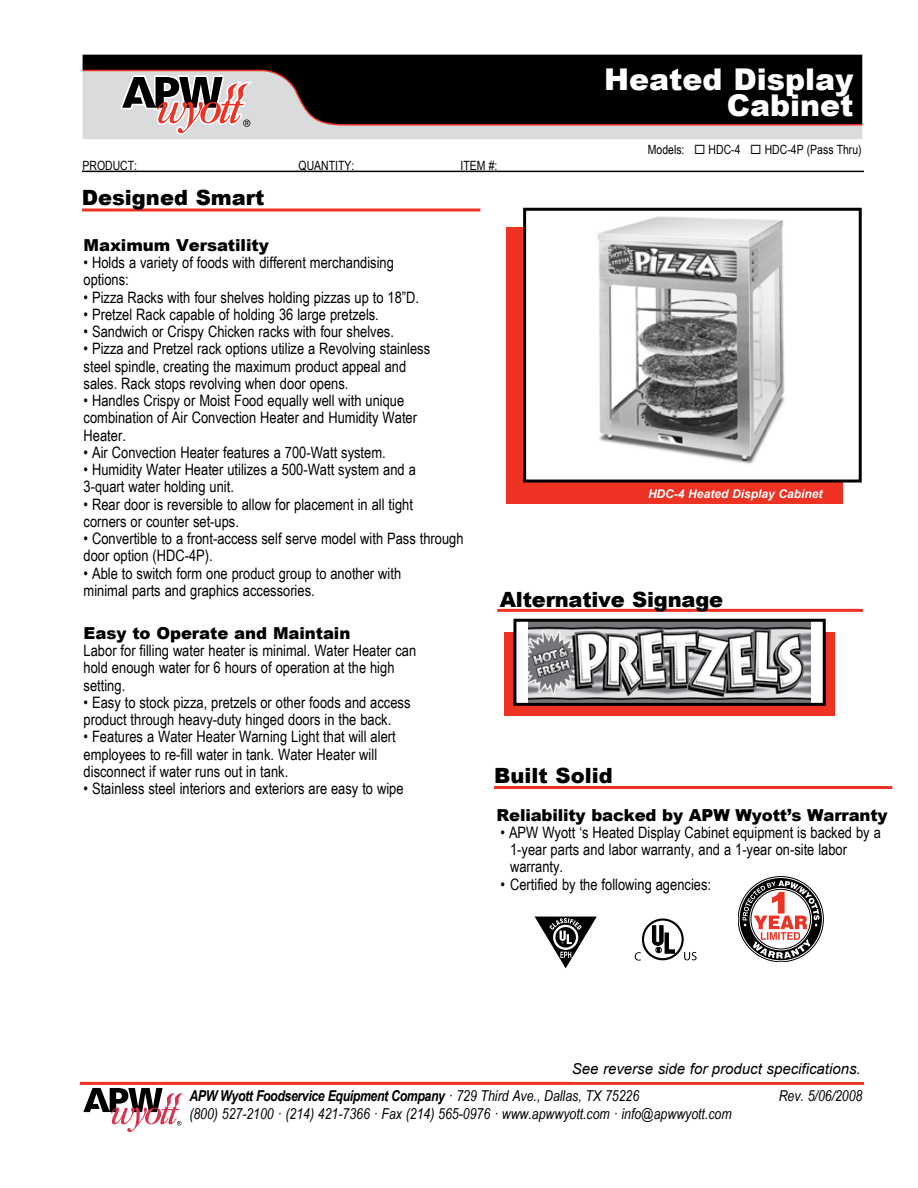
<style>
.page{position:relative;width:918px;height:1188px;background:#fff}
.page>*{position:absolute;margin:0;border:0;box-sizing:border-box;transform-origin:0 0}
.t1{font:900 30px/25.5px "Arial";color:#fff;text-align:right}
.t2{font:900 21px "Arial";color:#000}
.t3{font:900 16.5px "Arial";letter-spacing:-.005em;color:#000}
.t4{font:15.75px/17.2px "Arial Narrow";color:#000}
.t5{font:italic 15px/18px "Arial Narrow";color:#000}
.t6{font:italic 15px "Arial";color:#000}
.t7{font:12.75px "Arial Narrow";color:#000}
.t8{font:italic 700 12px "Arial";color:#fff}
.s1{font-weight:700}
</style>
<div class="page">
<div style="left:83px;top:126px;width:779px;height:13px;background:#d9dbdc"></div>
<div style="left:83px;top:55px;width:779px;height:14px;background:#000"></div>
<svg style="left:82px;top:69px;width:780px;height:57px;background:#231d1d"></svg>
<svg style="left:118px;top:73px;width:139px;height:63px;background:#b6a3a2"></svg>
<hr style="left:82px;top:171px;width:782px;height:1px;background:#000">
<div style="left:506px;top:227px;width:337px;height:276px;background:#ee3224"></div>
<div style="left:525px;top:209px;width:335px;height:272px;background:#fff"></div>
<img style="left:597px;top:216px;width:188px;height:248px">
<div style="left:523px;top:208px;width:339px;height:275px;border:3px solid #000"></div>
<hr style="left:82px;top:209px;width:398px;height:3px;background:#ee3224">
<hr style="left:497px;top:609px;width:366px;height:3px;background:#ee3224">
<hr style="left:494px;top:786px;width:398px;height:3px;background:#ee3224">
<hr style="left:80px;top:1082px;width:784px;height:3px;background:#ee3224">
<svg style="left:740px;top:878px;width:82px;height:82px"></svg>
<svg style="left:535px;top:917px;width:62px;height:51px"></svg>
<svg style="left:635px;top:952px;width:6px;height:9px"></svg>
<svg style="left:643px;top:920px;width:40px;height:39px"></svg>
<div style="left:642px;top:918px;width:42px;height:42px;border:2px solid #000;border-radius:50%"></div>
<svg style="left:652px;top:926px;width:23px;height:27px"></svg>
<svg style="left:684px;top:952px;width:13px;height:8px"></svg>
<svg style="left:83px;top:1088px;width:100px;height:44px"></svg>
<div style="left:504px;top:632px;width:331px;height:84px;background:#ee3224"></div>
<div style="left:515px;top:620px;width:309px;height:84px;background:#fff"></div>
<img style="left:528px;top:623px;width:282px;height:79px">
<div style="left:513px;top:619px;width:313px;height:87px;border:3px solid #000"></div>
<h1 class="t1" style="left:604px;top:66px;width:251px">Heated Display<br>Cabinet</h1>
<p class="t7" style="left:83px;top:156px;width:56px">PRODUCT:</p>
<p class="t7" style="left:299px;top:156px;width:57px">QUANTITY:</p>
<p class="t7" style="left:461px;top:156px;width:38px">ITEM #:</p>
<h2 class="t2" style="left:82px;top:182px;width:184px">Designed Smart</h2>
<p class="t7" style="left:648px;top:140px;width:215px">Models: ◻ HDC-4 ◻ HDC-4P (Pass Thru)</p>
<p class="t3" style="left:84px;top:233px;width:187px">Maximum Versatility</p>
<p class="t4" style="left:84px;top:253px;width:312px">• Holds a variety of foods with different merchandising options:</p>
<p class="t4" style="left:84px;top:288px;width:337px">• Pizza Racks with four shelves holding pizzas up to 18”D.</p>
<p class="t4" style="left:84px;top:305px;width:297px">• Pretzel Rack capable of holding 36 large pretzels.</p>
<p class="t4" style="left:84px;top:322px;width:312px">• Sandwich or Crispy Chicken racks with four shelves.</p>
<p class="t4" style="left:84px;top:340px;width:348px">• Pizza and Pretzel rack options utilize a Revolving stainless steel spindle, creating the maximum product appeal and sales. Rack stops revolving when door opens.</p>
<p class="t4" style="left:84px;top:391px;width:335px">• Handles Crispy or Moist Food equally well with unique combination of Air Convection Heater and Humidity Water<br>Heater.</p>
<p class="t4" style="left:84px;top:443px;width:304px">• Air Convection Heater features a 700-Watt system.</p>
<p class="t4" style="left:84px;top:460px;width:334px">• Humidity Water Heater utilizes a 500-Watt system and a<br>3-quart water holding unit.</p>
<p class="t4" style="left:84px;top:495px;width:331px">• Rear door is reversible to allow for placement in all tight corners or counter set-ups.</p>
<p class="t4" style="left:84px;top:529px;width:382px">• Convertible to a front-access self serve model with Pass through door option (HDC-4P).</p>
<p class="t4" style="left:84px;top:564px;width:319px">• Able to switch form one product group to another with minimal parts and graphics accessories.</p>
<p class="t3" style="left:84px;top:621px;width:268px">Easy to Operate and Maintain</p>
<p class="t4" style="left:84px;top:641px;width:334px">Labor for filling water heater is minimal. Water Heater can hold enough water for 6 hours of operation at the high setting.</p>
<p class="t4" style="left:84px;top:693px;width:328px">• Easy to stock pizza, pretzels or other foods and access product through heavy-duty hinged doors in the back.</p>
<p class="t4" style="left:84px;top:728px;width:314px">• Features a Water Heater Warning Light that will alert employees to re-fill water in tank. Water Heater will disconnect if water runs out in tank.</p>
<p class="t4" style="left:84px;top:779px;width:322px">• Stainless steel interiors and exteriors are easy to wipe</p>
<p class="t8" style="left:648px;top:486px;width:176px">HDC-4 Heated Display Cabinet</p>
<h2 class="t2" style="left:500px;top:584px;width:225px">Alternative Signage</h2>
<h2 class="t2" style="left:494px;top:760px;width:120px">Built Solid</h2>
<p class="t3" style="left:497px;top:803px;width:393px">Reliability backed by APW Wyott’s Warranty</p>
<p class="t4" style="left:510px;top:823px;width:372px;text-indent:-10px">• APW Wyott ‘s Heated Display Cabinet equipment is backed by a<br>1-year parts and labor warranty, and a 1-year on-site labor warranty.</p>
<p class="t4" style="left:501px;top:875px;width:212px">• Certified by the following agencies:</p>
<p class="t6" style="left:572px;top:1059px;width:290px">See reverse side for product specifications.</p>
<p class="t5" style="left:189px;top:1087px;width:544px"><span class="s1">APW Wyott Foodservice Equipment Company</span> · 729 Third Ave., Dallas, TX 75226<br>(800) 527-2100 · (214) 421-7366 · Fax (214) 565-0976 · www.apwwyott.com · info@apwwyott.com</p>
<p class="t5" style="left:779px;top:1087px;width:85px">Rev. 5/06/2008</p>
</div>
